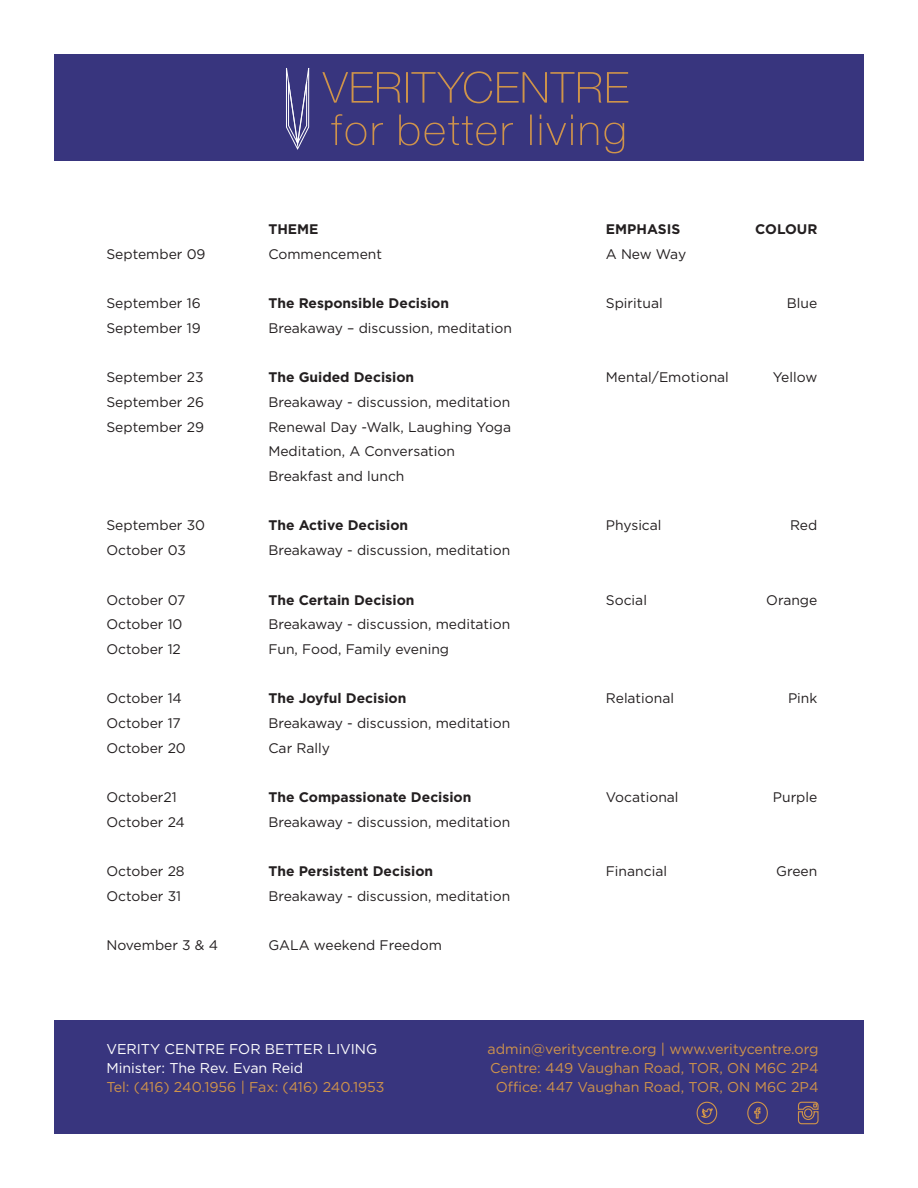
<style>
.page{position:relative;width:918px;height:1188px;background:#fff}
.page>*{position:absolute;margin:0;border:0;box-sizing:border-box;transform-origin:0 0}
.t1{font:14.25px/18.9px "Gotham";color:#cf934b}
.t2{font:14.25px/18.9px "Gotham";color:#fff}
.t3{font:13.8px/24.8px "Gotham";color:#231f20}
.t4{font:700 13.8px "Gotham";color:#231f20}
</style>
<div class="page">
<div style="left:54px;top:1020px;width:810px;height:114px;background:#38357e"></div>
<div style="left:54px;top:54px;width:810px;height:106px;background:#38357e"></div>
<svg style="left:331px;top:114px;width:293px;height:39px"></svg>
<svg style="left:322px;top:71px;width:306px;height:32px"></svg>
<svg style="left:286px;top:68px;width:24px;height:82px"></svg>
<svg style="left:696px;top:1101px;width:22px;height:24px"></svg>
<svg style="left:747px;top:1101px;width:21px;height:24px"></svg>
<svg style="left:798px;top:1101px;width:21px;height:24px"></svg>
<p class="t4" style="left:268px;top:221px;width:52px">THEME</p>
<p class="t4" style="left:606px;top:221px;width:76px">Em phasis</p>
<p class="t4" style="left:755px;top:221px;width:64px">Colour</p>
<p class="t3" style="left:106px;top:241px;width:101px">September 09</p>
<p class="t3" style="left:268px;top:241px;width:115px">Commencement</p>
<p class="t3" style="left:606px;top:241px;width:82px">A N ew Way</p>
<p class="t3" style="left:106px;top:291px;width:96px">September 16</p>
<p class="t4" style="left:268px;top:295px;width:182px">The Responsible Decision</p>
<p class="t3" style="left:606px;top:291px;width:58px">Spiritual</p>
<p class="t3" style="left:787px;top:291px;width:32px">Blue</p>
<p class="t3" style="left:106px;top:316px;width:96px">September 19</p>
<p class="t3" style="left:268px;top:316px;width:245px">Breakaway – discussion, meditation</p>
<p class="t3" style="left:106px;top:365px;width:99px">September 23</p>
<p class="t4" style="left:268px;top:370px;width:147px">The Guided Decision</p>
<p class="t3" style="left:606px;top:365px;width:153px">Mental/Emotional Y</p>
<p class="t3" style="left:781px;top:365px;width:38px">ellow</p>
<p class="t3" style="left:106px;top:390px;width:99px">September 26</p>
<p class="t3" style="left:268px;top:390px;width:243px">Breakaway - discussion, meditation</p>
<p class="t3" style="left:106px;top:414px;width:138px">September 29 R</p>
<p class="t3" style="left:268px;top:414px;width:244px;text-indent:10px">enewal Day -Walk, Laughing Yoga<br>Meditation, A Conversation<br>Breakfast and lunch</p>
<p class="t3" style="left:106px;top:513px;width:100px">September 30</p>
<p class="t4" style="left:268px;top:518px;width:141px">The Active Decision</p>
<p class="t3" style="left:606px;top:513px;width:57px">Physical</p>
<p class="t3" style="left:790px;top:513px;width:29px">Red</p>
<p class="t3" style="left:106px;top:538px;width:81px">October 03</p>
<p class="t3" style="left:268px;top:538px;width:243px">Breakaway - discussion, meditation</p>
<p class="t3" style="left:106px;top:587px;width:81px">October 07</p>
<p class="t4" style="left:268px;top:592px;width:148px">The Certain Decision</p>
<p class="t3" style="left:606px;top:587px;width:43px">Social</p>
<p class="t3" style="left:766px;top:587px;width:53px">Orange</p>
<p class="t3" style="left:106px;top:612px;width:78px">October 10</p>
<p class="t3" style="left:268px;top:612px;width:243px">Breakaway - discussion, meditation</p>
<p class="t3" style="left:106px;top:636px;width:76px">October 12</p>
<p class="t3" style="left:268px;top:636px;width:182px">Fun, Food, Family evening</p>
<p class="t3" style="left:106px;top:686px;width:77px">October 14</p>
<p class="t4" style="left:268px;top:690px;width:140px">The Joyful Decision</p>
<p class="t3" style="left:606px;top:686px;width:70px">Relational</p>
<p class="t3" style="left:788px;top:686px;width:31px">Pink</p>
<p class="t3" style="left:106px;top:710px;width:76px">October 17</p>
<p class="t3" style="left:268px;top:710px;width:243px">Breakaway - discussion, meditation</p>
<p class="t3" style="left:106px;top:735px;width:81px">October 20</p>
<p class="t3" style="left:268px;top:735px;width:63px">Car Rally</p>
<p class="t3" style="left:106px;top:785px;width:72px">October21</p>
<p class="t4" style="left:268px;top:789px;width:205px">The Compassionate Decision</p>
<p class="t3" style="left:606px;top:785px;width:74px">Vocational</p>
<p class="t3" style="left:773px;top:785px;width:46px">Purple</p>
<p class="t3" style="left:106px;top:809px;width:80px">October 24</p>
<p class="t3" style="left:268px;top:809px;width:243px">Breakaway - discussion, meditation</p>
<p class="t3" style="left:106px;top:859px;width:80px">October 28</p>
<p class="t4" style="left:268px;top:863px;width:166px">The Persistent Decision</p>
<p class="t3" style="left:606px;top:859px;width:63px">Financial</p>
<p class="t3" style="left:776px;top:859px;width:43px">G reen</p>
<p class="t3" style="left:106px;top:883px;width:76px">October 31</p>
<p class="t3" style="left:268px;top:883px;width:243px">Breakaway - discussion, meditation</p>
<p class="t3" style="left:106px;top:933px;width:145px">November 3 &amp; 4 G</p>
<p class="t3" style="left:279px;top:933px;width:164px">ALA weekend Freedom</p>
<p class="t2" style="left:106px;top:1039px;width:272px">Verity Centre For Better Living<br>Minister: The Rev. Evan Reid</p>
<p class="t1" style="left:106px;top:1077px;width:280px">Tel: (416) 240.1956 | Fax: (416) 240.1953</p>
<p class="t1" style="left:488px;top:1039px;width:332px">admin@veritycentre.org | www.veritycentre.org<br>Centre: 449 Vaughan Road, TOR</p>
<p class="t1" style="left:719px;top:1058px;width:101px">, ON M6C 2P4</p>
<p class="t1" style="left:496px;top:1077px;width:199px">Office: 447 Vaughan Road, TOR</p>
<p class="t1" style="left:719px;top:1077px;width:101px">, ON M6C 2P4</p>
</div>
